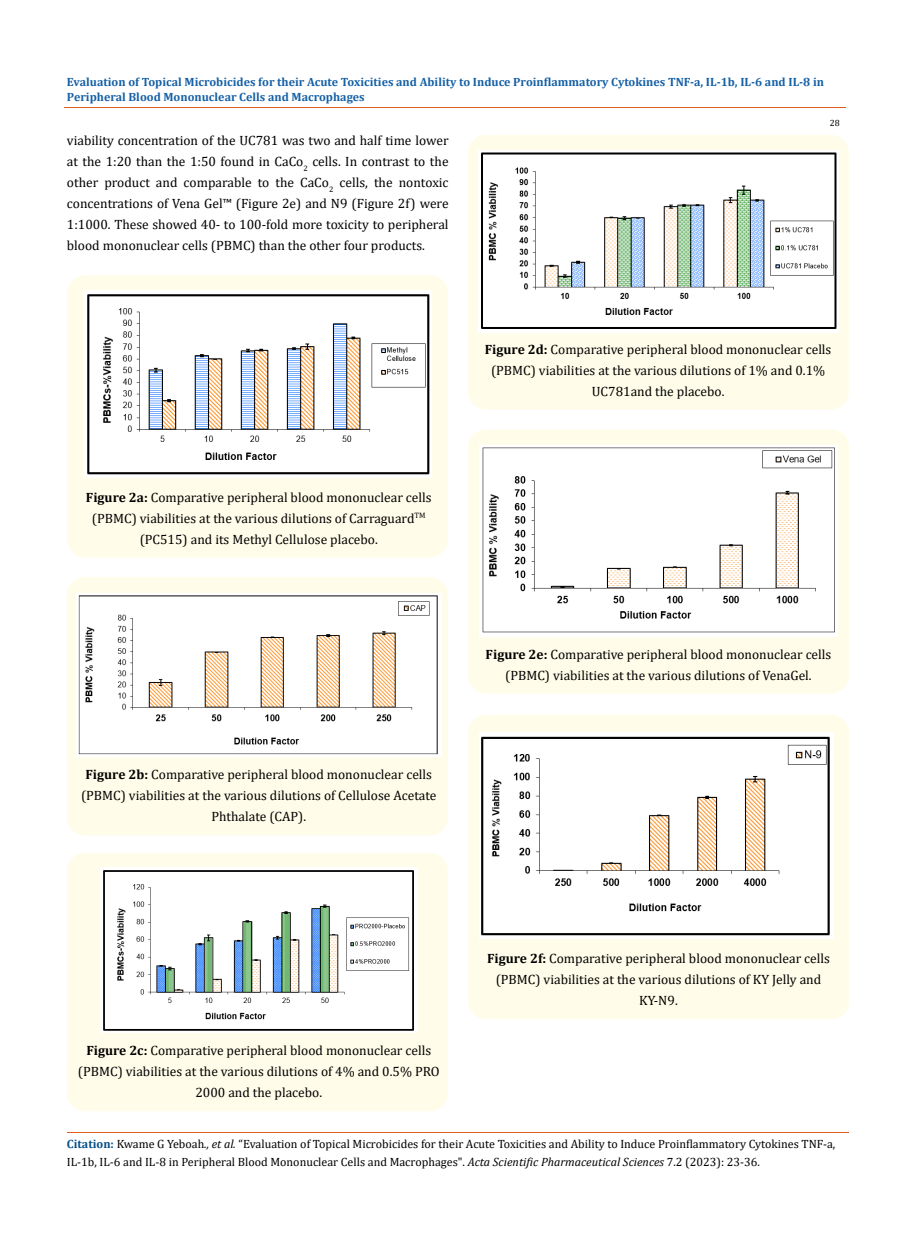
<style>
.page{position:relative;width:917px;height:1242px;background:#fff}
.page>*{position:absolute;margin:0;border:0;box-sizing:border-box;transform-origin:0 0}
.t1{font:13.5px/21px "Cambria";color:#000;text-align:center}
.t2{font:12px/18px "Cambria";color:#000}
.t3{font:700 12px/15px "Cambria";color:#1560a6}
.t4{font:9px "Cambria";color:#000}
.s1{font-weight:700}
.s2{font-weight:700;color:#035089}
.s3{font-style:italic}
</style>
<div class="page">
<div style="left:67px;top:275px;width:381px;height:282px;background:#fffde9;border-radius:18px"></div>
<img style="left:83px;top:290px;width:349px;height:188px">
<div style="left:67px;top:577px;width:381px;height:258px;background:#fffde9;border-radius:18px"></div>
<img style="left:76px;top:594px;width:365px;height:163px">
<div style="left:67px;top:853px;width:381px;height:258px;background:#fffde9;border-radius:18px"></div>
<img style="left:100px;top:867px;width:317px;height:166px">
<div style="left:468px;top:135px;width:380px;height:275px;background:#fffde9;border-radius:18px"></div>
<img style="left:479px;top:150px;width:359px;height:182px">
<div style="left:468px;top:429px;width:381px;height:264px;background:#fffde9;border-radius:18px"></div>
<div style="left:468px;top:715px;width:381px;height:304px;background:#fffde9;border-radius:18px"></div>
<img style="left:480px;top:445px;width:357px;height:192px">
<img style="left:480px;top:732px;width:353px;height:207px">
<hr style="left:64px;top:108px;width:781px;height:1px;background:#e05d1a">
<hr style="left:67px;top:1132px;width:781px;height:1px;background:#e05d1a">
<p class="t3" style="left:67px;top:74px;width:758px">Evaluation of Topical Microbicides for their Acute Toxicities and Ability to Induce Proinflammatory Cytokines TNF-a, IL-1b, IL-6 and IL-8 in<br>Peripheral Blood Mononuclear Cells and Macrophages</p>
<p class="t1" style="left:67px;top:130px;width:383px;text-align:justify">viability concentration of the UC781 was two and half time lower at the 1:20 than the 1:50 found in CaCo<sub>2</sub> cells. In contrast to the other product and comparable to the CaCo<sub>2</sub> cells, the nontoxic concentrations of Vena Gel™ (Figure 2e) and N9 (Figure 2f) were 1:1000. These showed 40- to 100-fold more toxicity to peripheral blood mononuclear cells (PBMC) than the other four products.</p>
<p class="t4" style="left:829px;top:118px;width:11px">28</p>
<p class="t1" style="left:485px;top:338px;width:348px"><span class="s1">Figure 2d:</span> Comparative peripheral blood mononuclear cells (PBMC) viabilities at the various dilutions of 1% and 0.1%<br>UC781and the placebo.</p>
<p class="t1" style="left:86px;top:486px;width:347px"><span class="s1">Figure 2a:</span> Comparative peripheral blood mononuclear cells (PBMC) viabilities at the various dilutions of Carraguard<sup>TM </sup>(PC515) and its Methyl Cellulose placebo.</p>
<p class="t1" style="left:81px;top:764px;width:357px"><span class="s1">Figure 2b:</span> Comparative peripheral blood mononuclear cells (PBMC) viabilities at the various dilutions of Cellulose Acetate<br>Phthalate (CAP).</p>
<p class="t1" style="left:485px;top:643px;width:347px"><span class="s1">Figure 2e:</span> Comparative peripheral blood mononuclear cells (PBMC) viabilities at the various dilutions of VenaGel.</p>
<p class="t1" style="left:78px;top:1040px;width:363px"><span class="s1">Figure 2c:</span> Comparative peripheral blood mononuclear cells (PBMC) viabilities at the various dilutions of 4% and 0.5% PRO<br>2000 and the placebo.</p>
<p class="t1" style="left:487px;top:948px;width:344px"><span class="s1">Figure 2f:</span> Comparative peripheral blood mononuclear cells (PBMC) viabilities at the various dilutions of KY Jelly and<br>KY-N9.</p>
<p class="t2" style="left:67px;top:1135px;width:769px"><span class="s2">Citation:</span> Kwame G Yeboah<span class="s3">., et al.</span> “Evaluation of Topical Microbicides for their Acute Toxicities and Ability to Induce Proinflammatory Cytokines TNF-a,<br>IL-1b, IL-6 and IL-8 in Peripheral Blood Mononuclear Cells and Macrophages". <span class="s3">Acta Scientific Pharmaceutical Sciences</span> 7.2 (2023): 23-36.</p>
</div>
